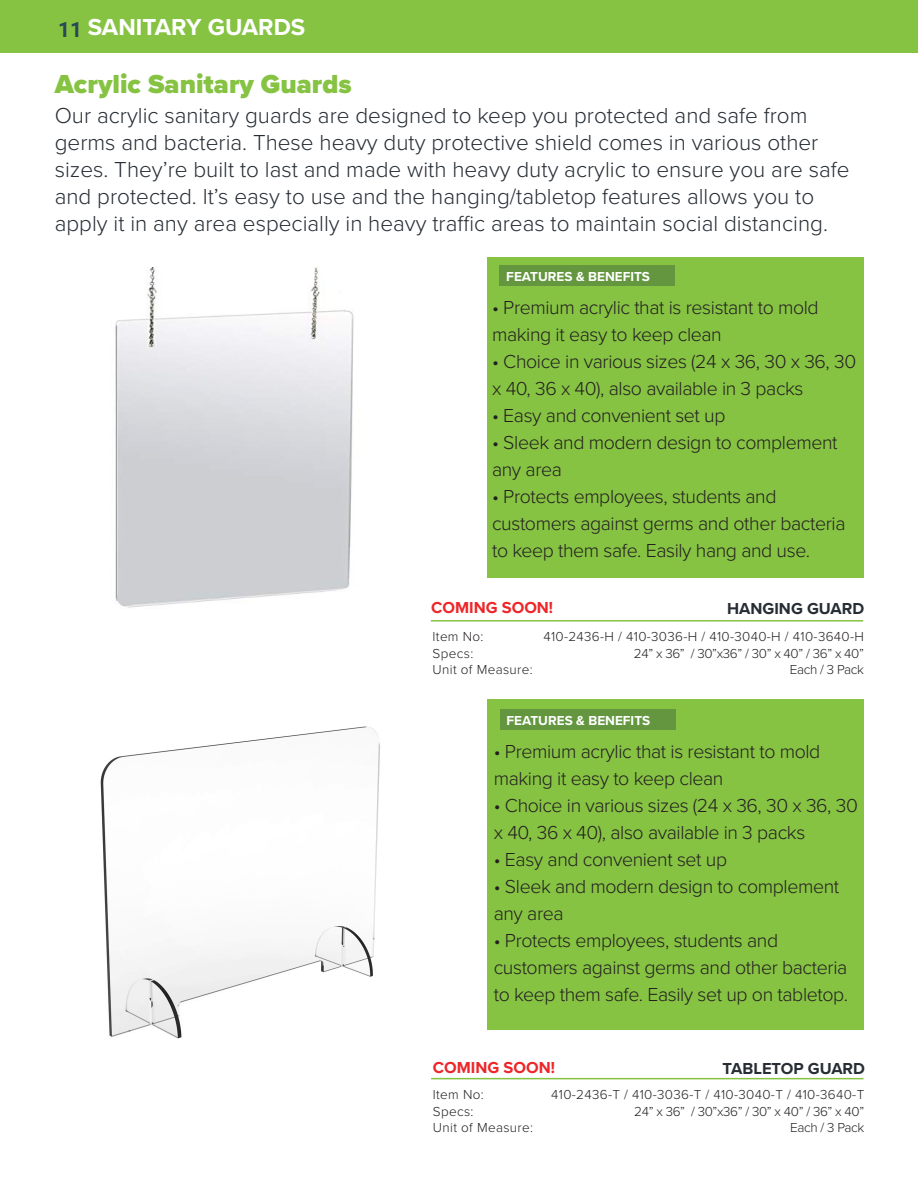
<style>
.page{position:relative;width:918px;height:1188px;background:#fff}
.page>*{position:absolute;margin:0;border:0;box-sizing:border-box;transform-origin:0 0}
.Product_Title{font:900 27px "Proxima Nova";color:#86c343}
.t1{font:700 24px "Proxima Nova";color:#fff}
.Product_Info{font:300 22.5px/27px "Proxima Nova";color:#262d34}
.t2{font:700 21px "Roboto";color:#274854}
.t3{font:300 19.5px/27px "Proxima Nova";letter-spacing:-.02em;color:#231f20}
.t4{font:700 16.5px "Proxima Nova";color:#262d34}
.t5{font:700 16.5px "Proxima Nova";color:#ee2629}
.Table{font:300 13.5px "Proxima Nova";letter-spacing:.025em;color:#231f20}
.Table-2{font:300 13.5px "Proxima Nova";letter-spacing:-.025em;color:#231f20}
.t6{font:700 13.5px "Proxima Nova";color:#fff}
</style>
<div class="page">
<div style="left:0;top:0;width:918px;height:53px;background:#86c343"></div>
<img style="left:115px;top:268px;width:239px;height:340px">
<img style="left:100px;top:726px;width:280px;height:313px">
<div style="left:487px;top:258px;width:377px;height:320px;background:#86c343"></div>
<div style="left:500px;top:265px;width:175px;height:21px;background:#63963f"></div>
<hr style="left:431px;top:620px;width:432px;height:2px;background:#86c343">
<hr style="left:431px;top:1078px;width:433px;height:1px;background:#86c343">
<div style="left:488px;top:699px;width:376px;height:331px;background:#86c343"></div>
<div style="left:500px;top:710px;width:175px;height:20px;background:#63963f"></div>
<p class="t2" style="left:58px;top:14px;width:25px">11</p>
<p class="t1" style="left:88px;top:9px;width:219px">SANITARY GUARDS</p>
<p class="Product_Title" style="left:55px;top:64px;width:299px">Acrylic Sanitary Guards</p>
<p class="Product_Info" style="left:55px;top:100px;width:754px">Our acrylic sanitary guards are designed to keep you protected and safe from</p>
<p class="Product_Info" style="left:55px;top:127px;width:765px">germs and bacteria. These heavy duty protective shield comes in various other</p>
<p class="Product_Info" style="left:55px;top:154px;width:796px">sizes. They’re built to last and made with heavy duty acrylic to ensure you are safe and protected. It’s easy to use and the hanging/tabletop features allows you to</p>
<p class="Product_Info" style="left:55px;top:208px;width:775px">apply it in any area especially in heavy traffic areas to maintain social distancing.</p>
<p class="t6" style="left:506px;top:266px;width:145px">FEATURES &amp; BENEFITS</p>
<p class="t3" style="left:492px;top:293px;width:328px">• Premium acrylic that is resistant to mold making it easy to keep clean</p>
<p class="t3" style="left:492px;top:347px;width:366px">• Choice in various sizes (24 x 36, 30 x 36, 30 x 40, 36 x 40), also available in 3 packs</p>
<p class="t3" style="left:492px;top:401px;width:235px">• Easy and convenient set up</p>
<p class="t3" style="left:492px;top:428px;width:347px">• Sleek and modern design to complement any area</p>
<p class="t3" style="left:492px;top:482px;width:286px">• Protects employees, students and</p>
<p class="t3" style="left:492px;top:509px;width:355px">customers against germs and other bacteria to keep them safe. Easily hang and use.</p>
<p class="t5" style="left:431px;top:595px;width:124px">COMING SOON!</p>
<p class="t4" style="left:727px;top:596px;width:138px">HANGING GUARD</p>
<p class="Table" style="left:433px;top:627px;width:52px">Item No:</p>
<p class="Table" style="left:433px;top:643px;width:42px">Specs:</p>
<p class="Table" style="left:433px;top:660px;width:102px">Unit of Measure:</p>
<p class="Table" style="left:543px;top:627px;width:322px">410-2436-H / 410-3036-H / 410-3040-H / 410-3640-H</p>
<p class="Table-2" style="left:634px;top:643px;width:232px">24” x 36” / 30”x36” / 30” x 40” / 36” x 40”</p>
<p class="Table-2" style="left:790px;top:660px;width:76px">Each / 3 Pack</p>
<p class="t6" style="left:506px;top:711px;width:145px">FEATURES &amp; BENEFITS</p>
<p class="t3" style="left:494px;top:737px;width:328px">• Premium acrylic that is resistant to mold making it easy to keep clean</p>
<p class="t3" style="left:494px;top:791px;width:366px">• Choice in various sizes (24 x 36, 30 x 36, 30 x 40, 36 x 40), also available in 3 packs</p>
<p class="t3" style="left:494px;top:845px;width:235px">• Easy and convenient set up</p>
<p class="t3" style="left:494px;top:872px;width:347px">• Sleek and modern design to complement any area</p>
<p class="t3" style="left:494px;top:926px;width:286px">• Protects employees, students and</p>
<p class="t3" style="left:494px;top:953px;width:356px">customers against germs and other bacteria to keep them safe. Easily set up on tabletop.</p>
<p class="t5" style="left:433px;top:1055px;width:124px">COMING SOON!</p>
<p class="t4" style="left:723px;top:1056px;width:144px">TABLETOP GUARD</p>
<p class="Table" style="left:433px;top:1084px;width:52px">Item No:</p>
<p class="Table" style="left:433px;top:1101px;width:42px">Specs:</p>
<p class="Table" style="left:433px;top:1117px;width:102px">Unit of Measure:</p>
<p class="Table" style="left:551px;top:1084px;width:315px">410-2436-T / 410-3036-T / 410-3040-T / 410-3640-T</p>
<p class="Table-2" style="left:634px;top:1101px;width:232px">24” x 36” / 30”x36” / 30” x 40” / 36” x 40”</p>
<p class="Table-2" style="left:790px;top:1117px;width:76px">Each / 3 Pack</p>
</div>
